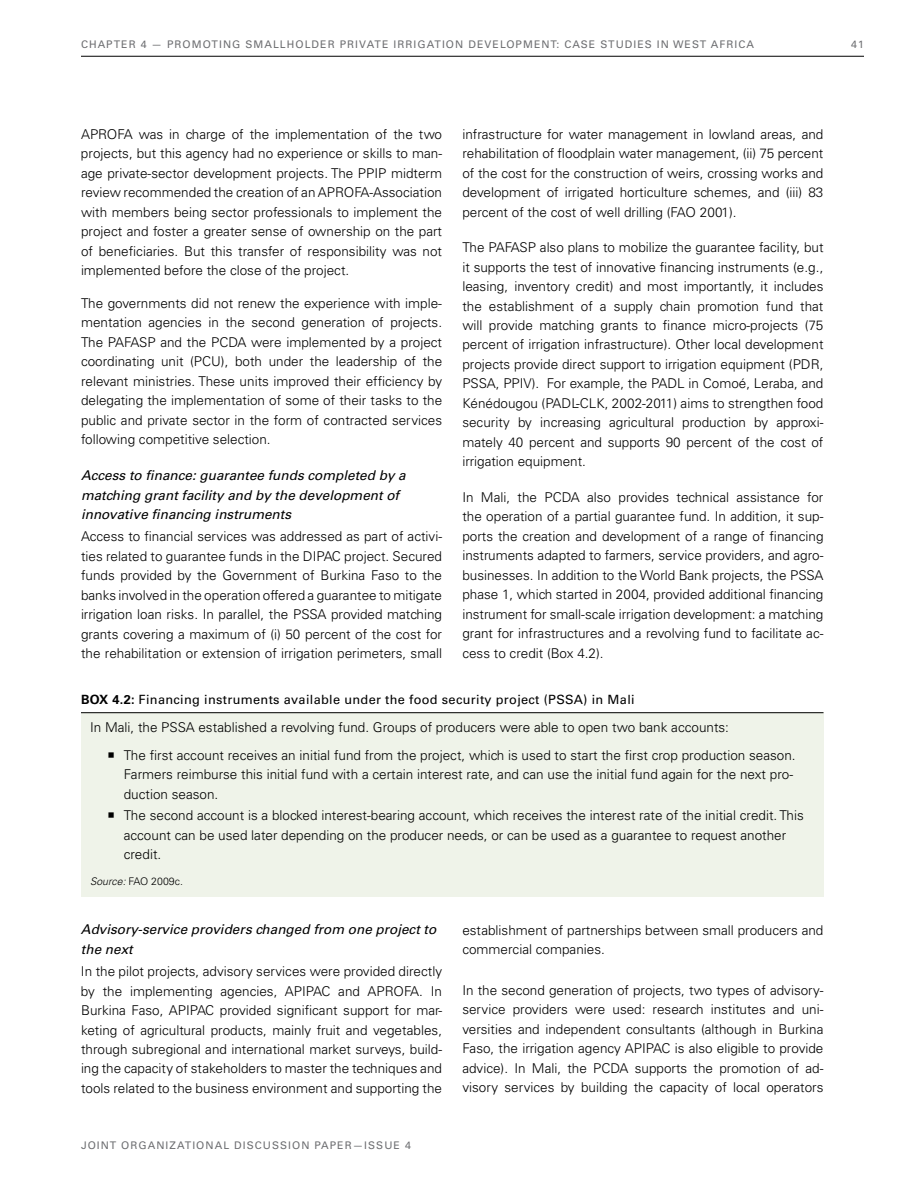
<style>
.page{position:relative;width:918px;height:1188px;background:#fff}
.page>*{position:absolute;margin:0;border:0;box-sizing:border-box;transform-origin:0 0}
.t1{font:300 13.5px/19.5px "Univers";color:#000;text-align:justify}
.t2{font:italic 13.5px/19.5px "Univers";color:#000}
.t3{font:12.75px "Univers";letter-spacing:.025em;color:#000}
.t4{font:10.5px "Univers";letter-spacing:.1em;color:#6d6e71}
.t5{font:italic 300 10.5px "Univers";color:#000}
.t6{font:300 10.5px "Univers";color:#000}
.s1{font-weight:700}
.s2{font-style:normal}
</style>
<div class="page">
<hr style="left:81px;top:56px;width:783px;height:1px;background:#000">
<div style="left:81px;top:712px;width:743px;height:184px;background:#eff3e9"></div>
<hr style="left:81px;top:712px;width:743px;height:1px;background:#000">
<p class="t4" style="left:81px;top:38px;width:92px">Chapter 4 — PRO</p>
<p class="t4" style="left:192px;top:38px;width:32px">MOTING</p>
<p class="t4" style="left:245px;top:38px;width:31px">SMALLHOLDER</p>
<p class="t4" style="left:340px;top:38px;width:5px">PRIV</p>
<p class="t4" style="left:367px;top:38px;width:30px">ATE IRRIG</p>
<p class="t4" style="left:427px;top:38px;width:20px">ATION</p>
<p class="t4" style="left:468px;top:38px;width:3px">DEVELOP</p>
<p class="t4" style="left:523px;top:38px;width:98px">MENT: CASE STUDIE</p>
<p class="t4" style="left:645px;top:38px;width:86px">S IN WEST AFRIC</p>
<p class="t4" style="left:746px;top:38px;width:9px">A</p>
<p class="t4" style="left:851px;top:38px;width:14px">41</p>
<p class="t1" style="left:81px;top:124px;width:27px">APROFA</p>
<p class="t1" style="left:81px;top:124px;width:363px;text-indent:58px">was in charge of the implementation of the two projects, but this agency had no experience or skills to man&shy;age private-sector development projects. The PPI P midterm review recommended the creation of an APROFA</p>
<p class="t1" style="left:81px;top:183px;width:363px;text-indent:289px">-Association with members being sector professionals to implement the project and foster a greater sense of ownership on the part of beneficiaries. But this transfer of responsibility was not implemented before the close of the project.</p>
<p class="t1" style="left:81px;top:293px;width:363px">The governments did not renew the experience with imple&shy;mentation agencies in the second generation of projects.<br>The PAFAS</p>
<p class="t1" style="left:81px;top:332px;width:363px;text-indent:66px">P and the PCDA were implemented by a project coordinating unit (PCU), both under the leadership of the relevant ministries. These units improved their efficiency by delegating the implementation of some of their tasks to the public and private sector in the form of contracted services following competitive selection.</p>
<p class="t2" style="left:81px;top:466px;width:326px">Access to finance: guarantee funds completed by a matching grant facility and by the development of innovative financing instruments</p>
<p class="t1" style="left:81px;top:527px;width:363px">Access to financial services was addressed as part of activi&shy;ties related to guarantee funds in the DI PAC project. Secured funds provided by the Government of Burkina Faso to the banks involved in the operation offered a guarantee to mitigate irrigation loan risks. I n parallel, the PSSA</p>
<p class="t1" style="left:81px;top:605px;width:363px;text-indent:250px">provided matching grants covering a maximum of (i) 50 percent of the cost for the rehabilitation or extension of irrigation perimeters, small</p>
<p class="t1" style="left:462px;top:124px;width:363px">infrastructure for water management in lowland areas, and rehabilitation of floodplain water management, (ii) 75 percent of the cost for the construction of weirs, crossing works and development of irrigated horticulture schemes, and (iii) 83 percent of the cost of well drilling (FAO</p>
<p class="t1" style="left:700px;top:202px;width:38px">2001).</p>
<p class="t1" style="left:462px;top:238px;width:363px;text-indent:65px">P also plans to mobilize the guarantee facility, but it supports the test of innovative financing instruments (e.g., leasing, inventory credit) and most importantly, it includes the establishment of a supply chain promotion fund that will provide matching grants to finance micro-projects (75 percent of irrigation infrastructure). Other local development projects provide direct support to irrigation equipment (PDR, PSSA</p>
<p class="t1" style="left:462px;top:238px;width:41px">The PAFAS</p>
<p class="t1" style="left:462px;top:374px;width:363px;text-indent:33px">, PPIV). For example, the PADL in Comoé, Leraba, and Kénédougou (PADL-CLK, 2002-2011) aims to strengthen food security by increasing agricultural production by approxi&shy;mately 40 percent and supports 90 percent of the cost of irrigation equipment.</p>
<p class="t1" style="left:462px;top:487px;width:363px;text-align:left">I n Mali, the PCDA also provides technical assistance for the operation of a partial guarantee fund. I n addition, it sup&shy;ports the creation and development of a range of financing instruments adapted to farmers, service providers, and agro&shy;businesses. I n addition to the World Bank projects, the PSSA phase 1, which started in 2004, provided additional financing instrument for small-scale irrigation development: a matching grant for infrastructures and a revolving fund to facilitate ac&shy;cess to credit (Box 4.2).</p>
<p class="t3" style="left:81px;top:692px;width:555px"><span class="s1">Box 4.2:</span> Financing instruments available under the food security project (PSSA) in Mali</p>
<p class="t1" style="left:124px;top:713px;width:673px;line-height:28.2px;text-align:center">established a revolving fund. G roups of producers were able to open two bank accounts:<br>The first account receives an initial fund from the project, which is used to start the first crop production season.</p>
<p class="t1" style="left:124px;top:765px;width:671px">Farmers reimburse this initial fund with a certain interest rate, and can use the initial fund again for the next pro&shy;duction season.</p>
<p class="t1" style="left:124px;top:806px;width:682px;text-align:left">The second account is a blocked interest-bearing account, which receives the interest rate of the initial credit. This account can be used later depending on the producer needs, or can be used as a guarantee to request another credit.</p>
<p class="t5" style="left:90px;top:875px;width:46px">Source: <span class="s2">FAO</span></p>
<p class="t6" style="left:151px;top:875px;width:33px">2009c.</p>
<p class="t1" style="left:90px;top:717px;width:89px">I n Mali, the PSSA</p>
<p class="t2" style="left:81px;top:920px;width:357px">Advisory-service providers changed from one project to the next</p>
<p class="t1" style="left:81px;top:961px;width:363px">I n the pilot projects, advisory services were provided directly by the implementing agencies, API PAC and APROFA</p>
<p class="t1" style="left:81px;top:981px;width:363px;text-indent:338px">. In Burkina Faso, API PAC provided significant support for mar&shy;keting of agricultural products, mainly fruit and vegetables, through subregional and international market surveys, build&shy;ing the capacity of stakeholders to master the techniques and tools related to the business environment and supporting the</p>
<p class="t4" style="left:81px;top:1139px;width:331px">joint organizational discussion paper—issue 4</p>
<p class="t1" style="left:462px;top:920px;width:363px">establishment of partnerships between small producers and commercial companies.</p>
<p class="t1" style="left:462px;top:980px;width:363px">I n the second generation of projects, two types of advisory&shy;service providers were used: research institutes and uni&shy;versities and independent consultants (although in Burkina Faso, the irrigation agency API PAC is also eligible to provide advice). I n Mali, the PCDA supports the promotion of ad&shy;visory services by building the capacity of local operators</p>
</div>
